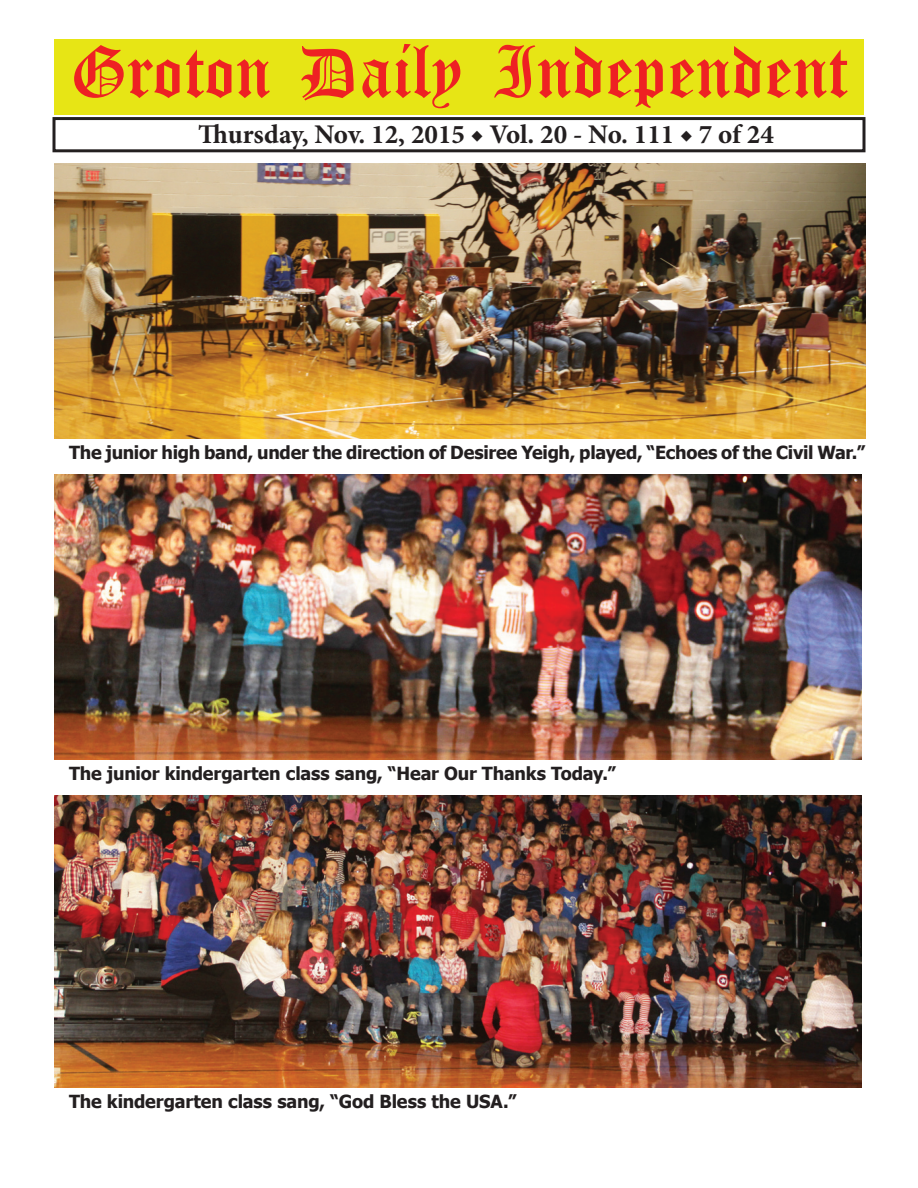
<style>
.page{position:relative;width:918px;height:1188px;background:#fff}
.page>*{position:absolute;margin:0;border:0;box-sizing:border-box;transform-origin:0 0}
.t1{font:54px "Old English Five";color:#ee2123}
.t2{font:700 27px "Minion Pro";color:#231f20}
.t3{font:700 18px "Tahoma";letter-spacing:-.01em;color:#231f20}
</style>
<div class="page">
<div style="left:52px;top:117px;width:814px;height:35px;border:3px solid #231f20"></div>
<div style="left:54px;top:40px;width:810px;height:75px;background:#e7e515"></div>
<img style="left:55px;top:164px;width:811px;height:275px">
<img style="left:55px;top:475px;width:807px;height:285px">
<img style="left:55px;top:795px;width:807px;height:293px">
<h1 class="t1" style="left:70px;top:47px;width:779px">Groton Daily Independent</h1>
<h2 class="t2" style="left:198px;top:116px;width:577px">Thursday, Nov. 12, 2015 ◆ Vol. 20 - No. 111 ◆ 7 of 24</h2>
<p class="t3" style="left:69px;top:440px;width:798px">The junior high band, under the direction of Desiree Yeigh, played, “Echoes of the Civil War.”</p>
<p class="t3" style="left:69px;top:761px;width:548px">The junior kindergarten class sang, “Hear Our Thanks Today.”</p>
<p class="t3" style="left:69px;top:1089px;width:449px">The kindergarten class sang, “God Bless the USA.”</p>
</div>
